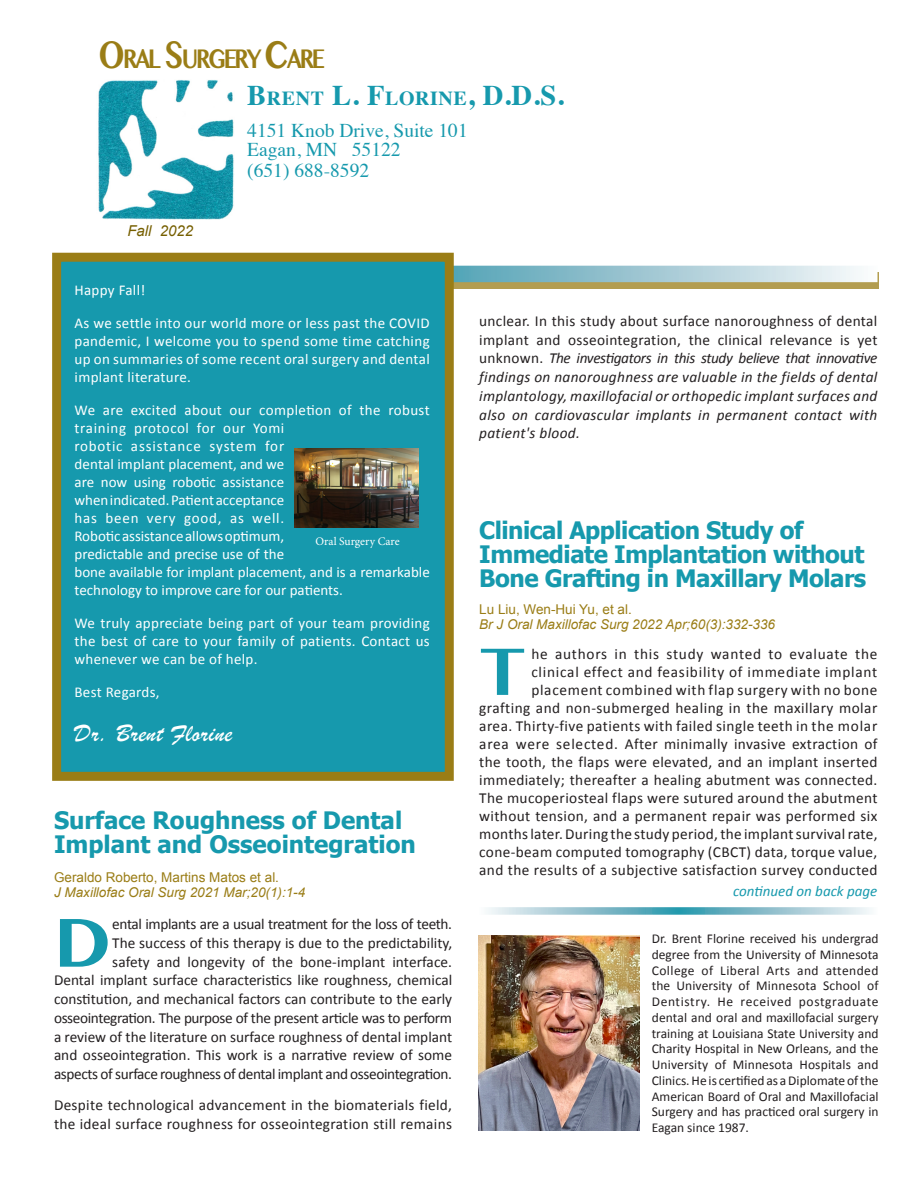
<style>
.page{position:relative;width:918px;height:1188px;background:#fff}
.page>*{position:absolute;margin:0;border:0;box-sizing:border-box;transform-origin:0 0}
.Body_text{font:700 72px "Lao MN";color:#1699ad}
.Body_text-2{font:700 69.6px "Lao MN";color:#1699ad}
.t1{font:700 28.5px "Times";color:#1699ad}
.t2{font:700 27.9px "Myanmar MN";letter-spacing:-.1em;color:#9a7d16;scale:.77 1}
.t3{font:25.5px "Brush Script";letter-spacing:.02em;color:#fff}
.Headline{font:700 24px/24px "Tahoma";letter-spacing:-.02em;color:#1699ad}
.Headline-2{font:700 24px/24px "Tahoma";color:#1699ad}
.t4{font:19.5px/20.2px "Times";color:#1699ad}
.Body_text-3{font:15.3px/18px "Calibri";letter-spacing:.02em;color:#231f20}
.Body_text-4{font:15.3px/18.8px "Calibri";color:#231f20;text-align:right}
.Body_text-5{font:italic 15.3px/18.8px "Calibri";letter-spacing:.02em;color:#231f20;text-align:justify}
.t5{font:15px/18px "Calibri";letter-spacing:.005em;color:#fff;text-align:justify}
.Body_text-6{font:italic 15px "Calibri";color:#1699ad}
.t6{font:italic 15px "Arial";color:#765f00}
.t7{font:13.5px/15.8px "Calibri";color:#231f20;text-align:justify}
.Caption2{font:italic 13.5px "Arial";color:#9a7d16}
.t8{font:13.5px "Arial";color:#9a7d16}
.Body_text-7{font:11.7px "Minion Pro";color:#fff}
.s1{font-size:39.9px}
.s2{font-size:19.95px}
.s3{font-style:normal}
</style>
<div class="page">
<img style="left:98px;top:80px;width:136px;height:139px">
<img style="left:478px;top:936px;width:162px;height:194px">
<div style="left:367px;top:272px;width:512px;height:17px;background:#9a7d16;opacity:.75"></div>
<svg style="left:454px;top:266px;width:424px;height:16px;background:#a7cdd7"></svg>
<div style="left:52px;top:253px;width:402px;height:528px;background:#1699ad;border:9px solid #9a7d16"></div>
<img style="left:295px;top:449px;width:123px;height:78px">
<svg style="left:487px;top:907px;width:384px;height:8px;background:#97c6d2"></svg>
<h3 class="t2" style="left:98px;top:42px;width:295px"><span class="s1">O</span>RAL <span class="s1">S</span>URGERY <span class="s1">C</span>ARE</h3>
<p class="t6" style="left:127px;top:221px;width:67px">Fall 2022</p>
<h3 class="t1" style="left:247px;top:68px;width:318px">B<span class="s2">RENT</span> L. F<span class="s2">LORINE</span>, D.D.S.</h3>
<p class="t4" style="left:247px;top:118px;width:222px">4151 Knob Drive, Suite 101<br>Eagan, MN 55122<br>(651) 688-8592</p>
<p class="t5" style="left:75px;top:281px;width:72px">Happy Fall!</p>
<p class="t5" style="left:75px;top:314px;width:357px">As we settle into our world more or less past the COVID pandemic, I welcome you to spend some time catching up on summaries of some recent oral surgery and dental implant literature.</p>
<p class="t5" style="left:75px;top:401px;width:357px;text-align:left">We are excited about our completion of the robust training protocol for our Yomi<br>robotic assistance system for<br>dental implant placement, and we<br>are now using robotic assistance<br>when indicated. Patient acceptance<br>has been very good, as well.<br>Robotic assistance allows optimum,<br>predictable and precise use of the<br>bone available for implant placement, and is a remarkable technology to improve care for our patients.</p>
<p class="t5" style="left:75px;top:614px;width:357px">We truly appreciate being part of your team providing the best of care to your family of patients. Contact us whenever we can be of help.</p>
<p class="t5" style="left:75px;top:683px;width:87px">Best Regards,</p>
<p class="t3" style="left:75px;top:717px;width:159px">Dr. Brent Florine</p>
<p class="Body_text-7" style="left:316px;top:534px;width:86px">Oral Surgery Care</p>
<p class="Headline-2" style="left:54px;top:807px;width:363px">Surface Roughness of Dental<br>Implant and Osseointegration</p>
<p class="t8" style="left:54px;top:868px;width:227px">Geraldo Roberto, Martins Matos et al.</p>
<p class="Caption2" style="left:54px;top:883px;width:253px">J Maxillofac Oral Surg 2021 Mar;20(1):1-4</p>
<p class="Body_text" style="left:54px;top:900px;width:60px">D</p>
<p class="Body_text-4" style="left:54px;top:914px;width:400px">ental implants are a usual treatment for the loss of teeth.<br>The success of this therapy is due to the predictability,<br>safety and longevity of the bone-implant interface.<br>Dental implant surface characteristics like roughness, chemical constitution, and mechanical factors can contribute to the early osseointegration. The purpose of the present article was to perform a review of the literature on surface roughness of dental implant and osseointegration. This work is a narrative review of some aspects of surface roughness of dental implant and osseointegration.</p>
<p class="Body_text-3" style="left:54px;top:1095px;width:400px;line-height:18.8px">Despite technological advancement in the biomaterials field, the ideal surface roughness for osseointegration still remains</p>
<p class="Body_text-5" style="left:479px;top:311px;width:400px"><span class="s3">unclear. In this study about surface nanoroughness of dental implant and osseointegration, the clinical relevance is yet unknown.</span> The investigators in this study believe that innovative findings on nanoroughness are valuable in the fields of dental implantology, maxillofacial or orthopedic implant surfaces and also on cardiovascular implants in permanent contact with patient's blood.</p>
<p class="Headline" style="left:479px;top:517px;width:389px">Clinical Application Study of<br>Immediate Implantation without<br>Bone Grafting in Maxillary Molars</p>
<p class="t8" style="left:479px;top:600px;width:154px">Lu Liu, Wen-Hui Yu, et al.</p>
<p class="Caption2" style="left:479px;top:615px;width:297px">Br J Oral Maxillofac Surg 2022 Apr;60(3):332-336</p>
<p class="Body_text-2" style="left:479px;top:630px;width:48px">T</p>
<p class="Body_text-3" style="left:479px;top:644px;width:400px;text-align:right">he authors in this study wanted to evaluate the<br>clinical effect and feasibility of immediate implant placement combined with flap surgery with no bone grafting and non-submerged healing in the maxillary molar area. Thirty-five patients with failed single teeth in the molar area were selected. After minimally invasive extraction of the tooth, the flaps were elevated, and an implant inserted immediately; thereafter a healing abutment was connected.<br>The mucoperiosteal flaps were sutured around the abutment without tension, and a permanent repair was performed six months later. During the study period, the implant survival rate, cone-beam computed tomography (CBCT) data, torque value, and the results of a subjective satisfaction survey conducted</p>
<p class="Body_text-6" style="left:733px;top:880px;width:146px">continued on back page</p>
<p class="t7" style="left:652px;top:931px;width:228px">Dr. Brent Florine received his undergrad degree from the University of Minnesota College of Liberal Arts and attended the University of Minnesota School of Dentistry. He received postgraduate dental and oral and maxillofacial surgery training at Louisiana State University and Charity Hospital in New Orleans, and the University of Minnesota Hospitals and Clinics. He is certified as a Diplomate of the American Board of Oral and Maxillofacial Surgery and has practiced oral surgery in Eagan since 1987.</p>
</div>
